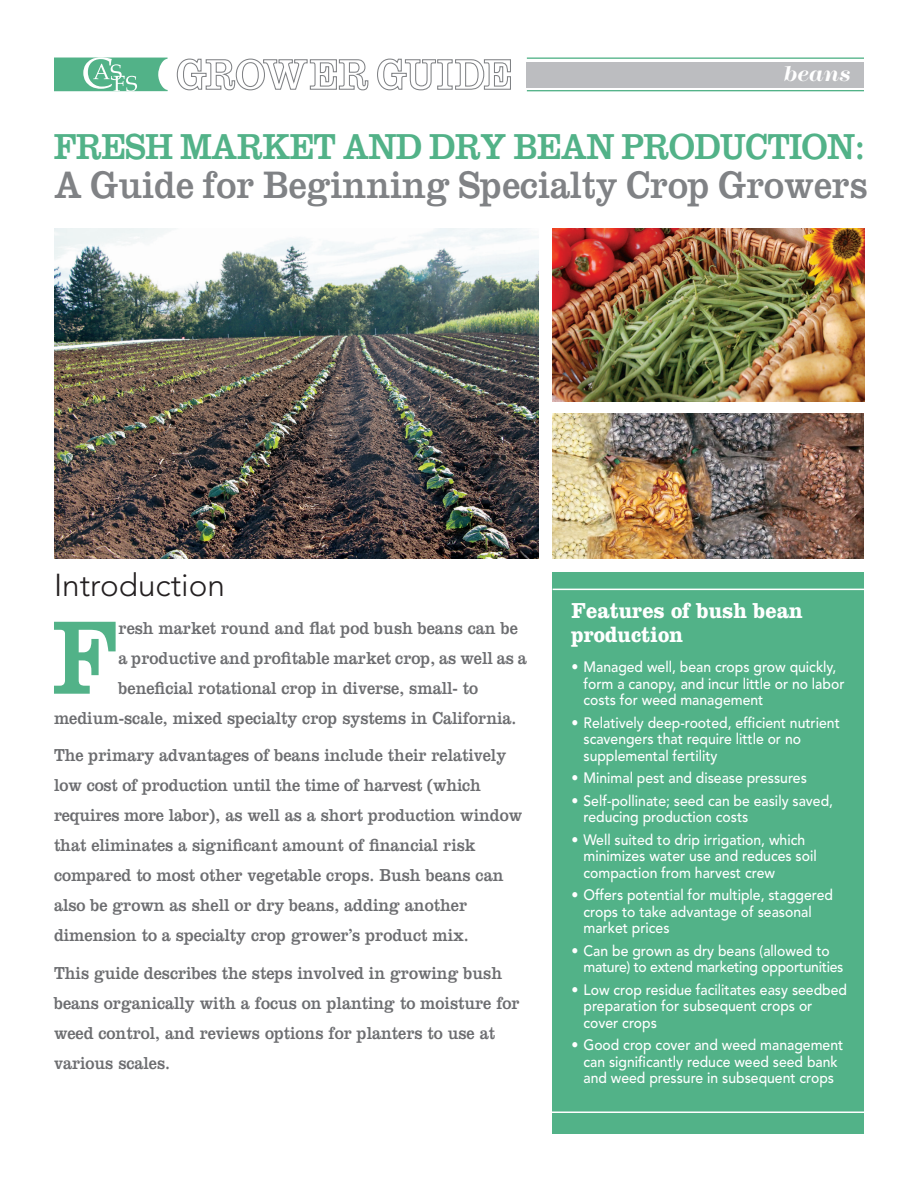
<style>
.page{position:relative;width:918px;height:1188px;background:#fff}
.page>*{position:absolute;margin:0;border:0;box-sizing:border-box;transform-origin:0 0}
.intro_copy{font:108.45px "Clarendon";color:#52b288;scale:.9 1}
.cover_head{font:39.75px "Clarendon";color:#808285;scale:.9 1}
.cover_head-2{font:37.5px "Clarendon";letter-spacing:-.02em;color:#52b288;scale:.9 1}
.head{font:300 31.5px "Avenir LT Std";color:#231f20}
.reverse_box_head{font:700 22.5px/24px "Clarendon";color:#fff;scale:.9 1}
.intro_copy-2{font:italic 700 21.9px "Modern 216";color:#fff}
.intro_copy-3{font:18px/30px "Clarendon";color:#6c6d70;scale:.9 1}
.bullets{font:500 15px/16.5px "Avenir LT Std";color:#fff;scale:.93 1}
.bullets-2{font:500 15px/16.5px "Avenir LT Std";letter-spacing:-.02em;color:#fff;scale:.93 1}
</style>
<div class="page">
<div style="left:553px;top:572px;width:311px;height:562px;background:#52b288"></div>
<svg style="left:176px;top:58px;width:193px;height:33px"></svg>
<svg style="left:377px;top:58px;width:134px;height:33px"></svg>
<hr style="left:527px;top:57px;width:337px;height:2px;background:#52b288">
<hr style="left:527px;top:90px;width:337px;height:1px;background:#52b288">
<div style="left:527px;top:62px;width:337px;height:26px;background:#bcbdc0"></div>
<svg style="left:54px;top:57px;width:114px;height:35px;background:#75c1a0"></svg>
<img style="left:54px;top:229px;width:485px;height:330px">
<img style="left:553px;top:229px;width:311px;height:172px">
<hr style="left:553px;top:589px;width:318px;height:1px;background:#fff">
<hr style="left:551px;top:1112px;width:318px;height:1px;background:#fff">
<img style="left:553px;top:413px;width:311px;height:146px">
<p class="intro_copy-2" style="left:783px;top:61px;width:69px">beans</p>
<p class="cover_head-2" style="left:54px;top:125px;width:903px">FRESH MARKET AND DRY BEAN PRODUCTION:</p>
<p class="cover_head" style="left:54px;top:162px;width:906px">A Guide for Beginning Specialty Crop Growers</p>
<p class="head" style="left:54px;top:567px;width:173px">Introduction</p>
<p class="intro_copy" style="left:53px;top:594px;width:74px">F</p>
<p class="intro_copy-3" style="left:119px;top:612px;width:445px">resh market round and flat pod bush beans can be</p>
<p class="intro_copy-3" style="left:119px;top:642px;width:455px">a productive and profitable market crop, as well as a</p>
<p class="intro_copy-3" style="left:119px;top:672px;width:401px">beneficial rotational crop in diverse, small- to</p>
<p class="intro_copy-3" style="left:54px;top:702px;width:515px">medium-scale, mixed specialty crop systems in California.</p>
<p class="intro_copy-3" style="left:54px;top:740px;width:522px">The primary advantages of beans include their relatively low cost of production until the time of harvest (which requires more labor), as well as a short production window that eliminates a significant amount of financial risk compared to most other vegetable crops. Bush beans can also be grown as shell or dry beans, adding another dimension to a specialty crop grower’s product mix.</p>
<p class="intro_copy-3" style="left:54px;top:957px;width:519px">This guide describes the steps involved in growing bush beans organically with a focus on planting to moisture for weed control, and reviews options for planters to use at various scales.</p>
<p class="reverse_box_head" style="left:571px;top:598px;width:258px">Features of bush bean production</p>
<p class="bullets" style="left:583px;top:659px;width:282px;text-indent:-12px">• Managed well, bean crops grow quickly, form a canopy, and incur little or no labor costs for weed management</p>
<p class="bullets" style="left:583px;top:715px;width:277px;text-indent:-12px">• Relatively deep-rooted, efficient nutrient scavengers that require little or no supplemental fertility</p>
<p class="bullets" style="left:571px;top:770px;width:255px">• Minimal pest and disease pressures</p>
<p class="bullets" style="left:583px;top:793px;width:270px;text-indent:-12px">• Self-pollinate; seed can be easily saved, reducing production costs</p>
<p class="bullets" style="left:583px;top:832px;width:252px;text-indent:-12px">• Well suited to drip irrigation, which minimizes water use and reduces soil compaction from harvest crew</p>
<p class="bullets" style="left:583px;top:887px;width:270px;text-indent:-12px">• Offers potential for multiple, staggered crops to take advantage of seasonal market prices</p>
<p class="bullets-2" style="left:583px;top:943px;width:281px;text-indent:-12px">• Can be grown as dry beans (allowed to mature) to extend marketing opportunities</p>
<p class="bullets" style="left:583px;top:982px;width:285px;text-indent:-12px">• Low crop residue facilitates easy seedbed preparation for subsequent crops or cover crops</p>
<p class="bullets" style="left:571px;top:1037px;width:294px;text-align:center">• Good crop cover and weed management can significantly reduce weed seed bank and weed pressure in subsequent crops</p>
</div>
